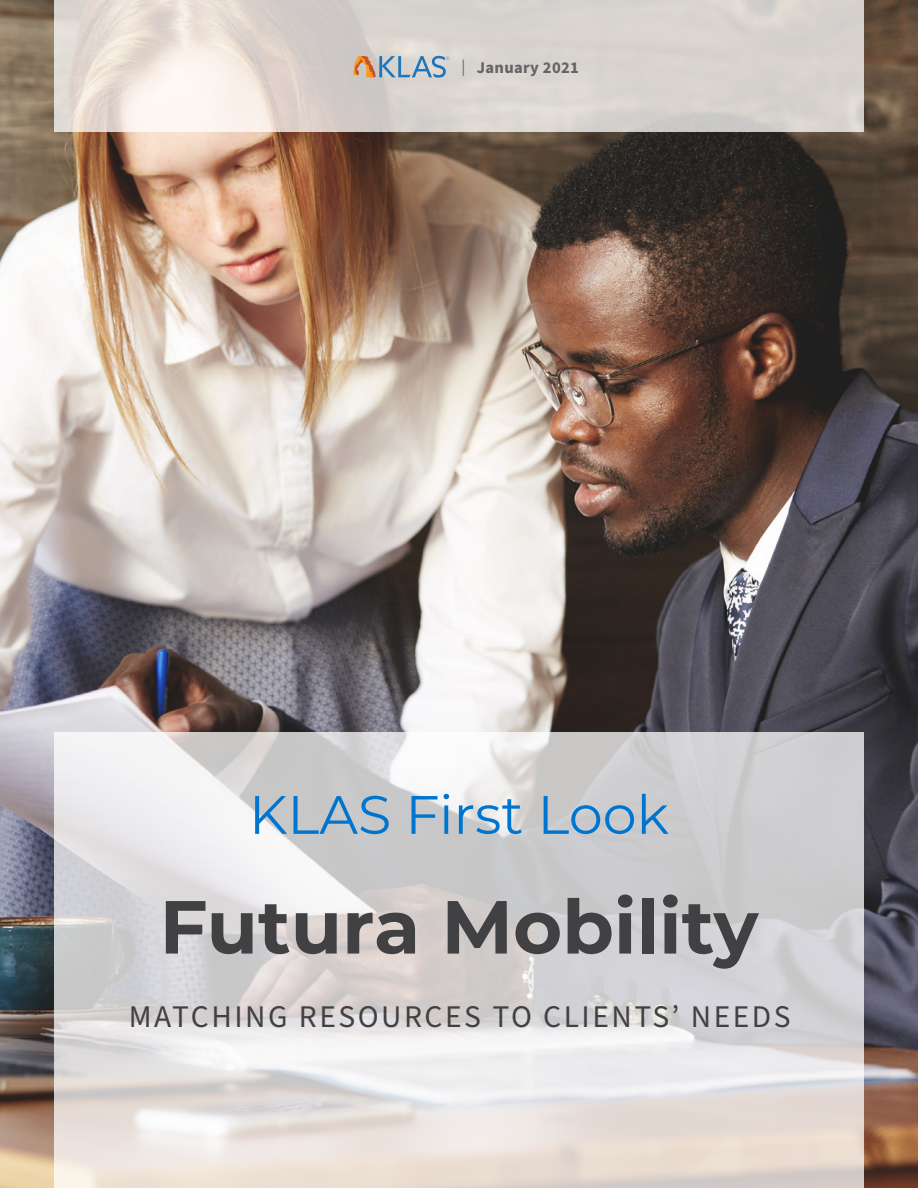
<style>
.page{position:relative;width:918px;height:1188px;background:#fff}
.page>*{position:absolute;margin:0;border:0;box-sizing:border-box;transform-origin:0 0}
.t1{font:700 75px "Montserrat";color:#414042}
.t2{font:54px "Montserrat";color:#0075cf}
.t3{font:31.5px "Source Sans Pro";letter-spacing:.08em;color:#414042}
.t4{font:700 16.5px "Source Sans Pro";letter-spacing:.02em;color:#656565}
.s1{font-weight:400}
</style>
<div class="page">
<img style="left:0;top:0;width:918px;height:1188px">
<svg style="left:54px;top:0;width:810px;height:132px;background:#ddd6d1"></svg>
<svg style="left:54px;top:732px;width:810px;height:456px;background:#dcd9d9"></svg>
<svg style="left:353px;top:56px;width:96px;height:22px;background:#aeb2b4"></svg>
<p class="t4" style="left:461px;top:56px;width:119px"><span class="s1">|</span> January 2021</p>
<h2 class="t2" style="left:249px;top:778px;width:422px">KLAS First Look</h2>
<h1 class="t1" style="left:160px;top:873px;width:600px">Futura Mobility</h1>
<p class="t3" style="left:129px;top:995px;width:663px">MATCHING RESOURCES TO CLIENTS’ NEEDS</p>
</div>
